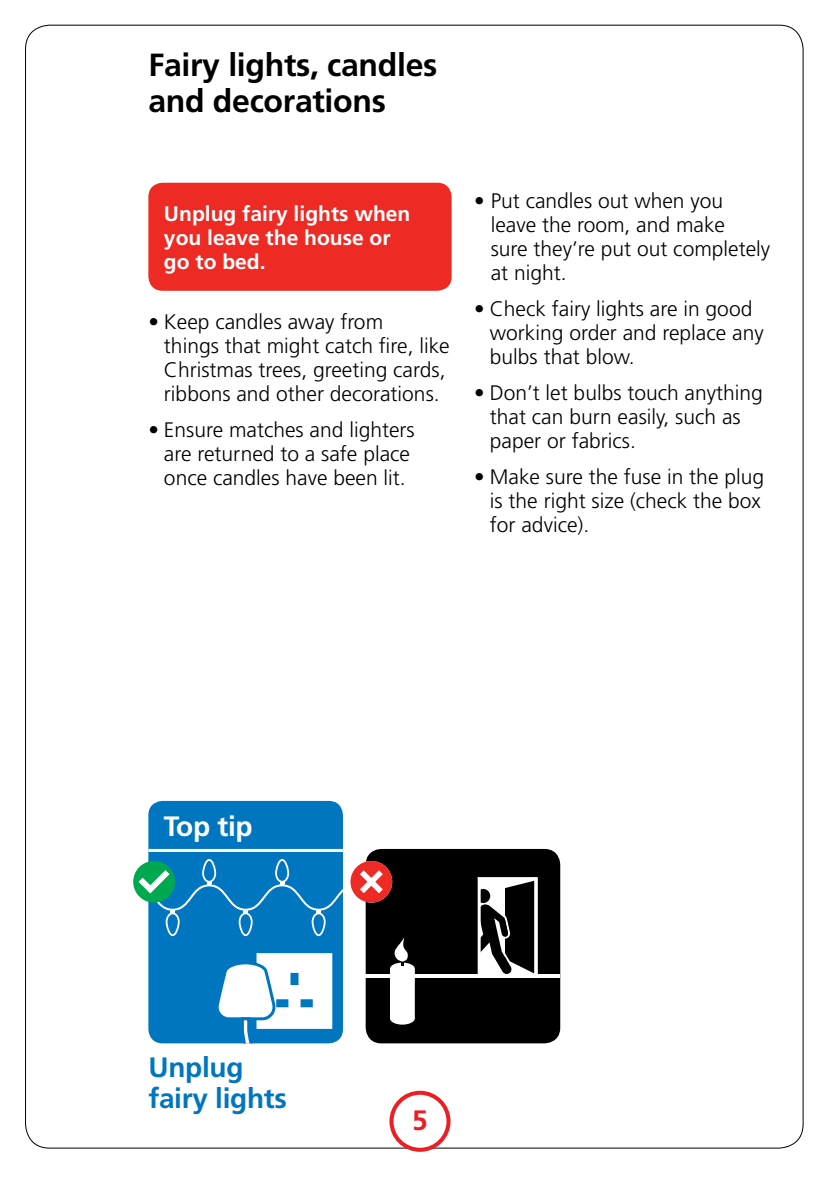
<style>
.page{position:relative;width:840px;height:1191px;background:#fff}
.page>*{position:absolute;margin:0;border:0;box-sizing:border-box;transform-origin:0 0}
.t1{font:700 32px/36px "Frutiger";letter-spacing:-.01em;color:#000}
.t2{font:700 28px/31px "Frutiger";letter-spacing:-.01em;color:#0076c0}
.t3{font:700 28px "Frutiger";letter-spacing:-.01em;color:#fff}
.t4{font:700 28px "Frutiger";color:#ed1d24}
.t5{font:300 21px/24px "Frutiger";color:#000}
.t6{font:700 21px/24px "Frutiger";color:#fff}
</style>
<div class="page">
<div style="left:148px;top:183px;width:303px;height:108px;background:#ee2a24;border-radius:14px"></div>
<div style="left:148px;top:801px;width:195px;height:242px;background:#0076c0;border-radius:14px"></div>
<hr style="left:148px;top:849px;width:195px;height:3px;background:#fff">
<div style="left:256px;top:953px;width:76px;height:76px;background:#fff;border:3px solid #fff"></div>
<div style="left:290px;top:973px;width:8px;height:12px;background:#0076c0"></div>
<div style="left:300px;top:999px;width:12px;height:8px;background:#0076c0"></div>
<svg style="left:218px;top:960px;width:73px;height:83px"></svg>
<div style="left:133px;top:861px;width:42px;height:41px;background:#00a94f;border-radius:50%"></div>
<svg style="left:139px;top:858px;width:204px;height:79px"></svg>
<div style="left:367px;top:850px;width:191px;height:192px;background:#000;border-radius:14px"></div>
<div style="left:365px;top:849px;width:195px;height:194px;border:3px solid #000;border-radius:14px"></div>
<div style="left:350px;top:861px;width:42px;height:41px;background:#ee2a24;border-radius:50%"></div>
<svg style="left:360px;top:870px;width:23px;height:23px"></svg>
<hr style="left:365px;top:974px;width:195px;height:3px;background:#fff">
<svg style="left:477px;top:877px;width:60px;height:97px"></svg>
<svg style="left:390px;top:937px;width:24px;height:87px"></svg>
<div style="left:389px;top:1090px;width:61px;height:61px;border:4px solid #ed1d24;border-radius:50%"></div>
<p class="t1" style="left:148px;top:46px;width:290px">Fairy lights, candles and decorations</p>
<p class="t6" style="left:164px;top:201px;width:248px">Unplug fairy lights when you leave the house or go to bed.</p>
<p class="t5" style="left:164px;top:309px;width:287px;text-indent:-16px">• Keep candles away from<br>things that might catch fire, like<br>Christmas trees, greeting cards, ribbons and other decorations.</p>
<p class="t5" style="left:148px;top:417px;width:268px;text-align:center">• Ensure matches and lighters are returned to a safe place once candles have been lit.</p>
<p class="t5" style="left:490px;top:189px;width:281px;text-indent:-16px">• Put candles out when you leave the room, and make<br>sure they’re put out completely at night.</p>
<p class="t5" style="left:489px;top:297px;width:275px;text-indent:-16px">• Check fairy lights are in good working order and replace any bulbs that blow.</p>
<p class="t5" style="left:489px;top:381px;width:274px;text-indent:-16px">• Don’t let bulbs touch anything that can burn easily, such as paper or fabrics.</p>
<p class="t5" style="left:489px;top:465px;width:275px;text-indent:-16px">• Make sure the fuse in the plug is the right size (check the box for advice).</p>
<p class="t3" style="left:164px;top:809px;width:90px">Top tip</p>
<p class="t2" style="left:148px;top:1051px;width:140px">Unplug fairy lights</p>
<h2 class="t4" style="left:412px;top:1103px;width:17px">5</h2>
</div>
